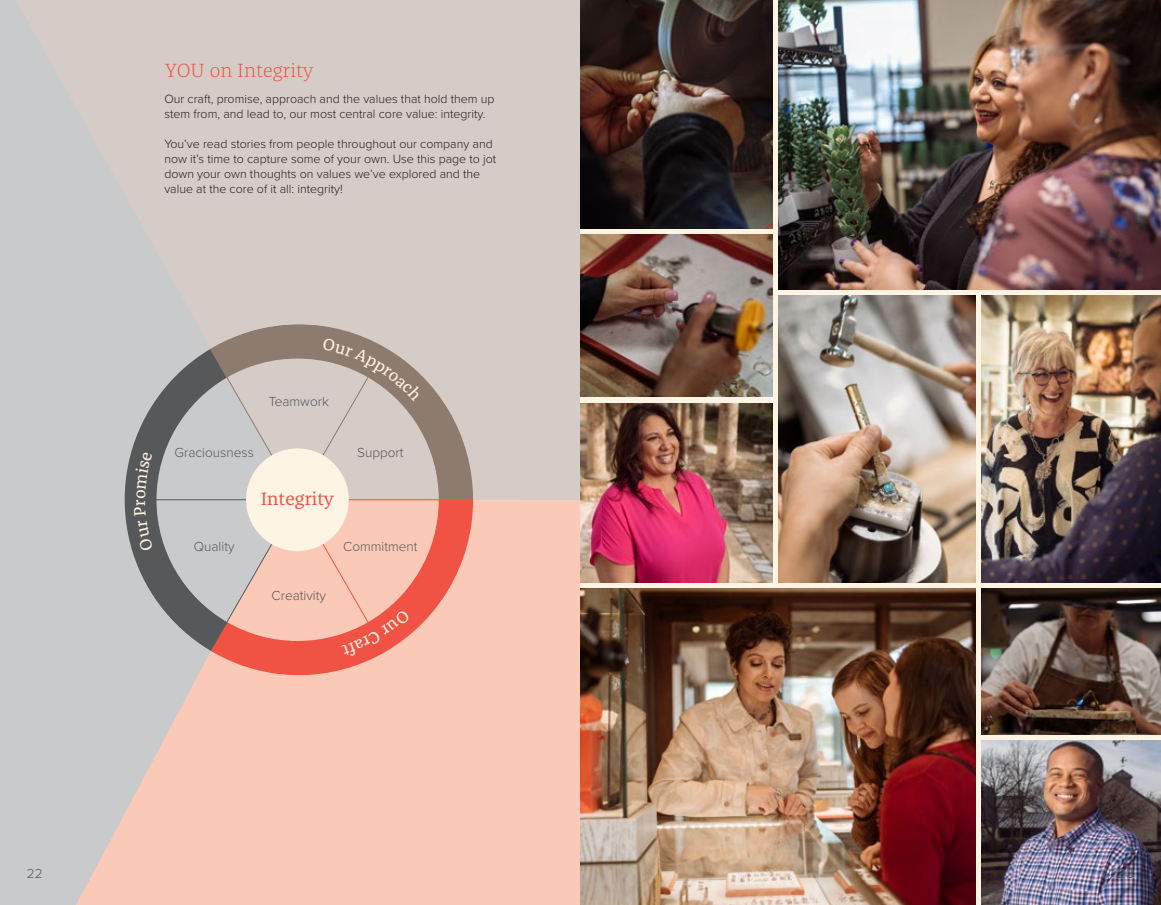
<style>
.page{position:relative;width:1161px;height:905px;background:#fff}
.page>*{position:absolute;margin:0;border:0;box-sizing:border-box;transform-origin:0 0}
.t1{font:300 19.8px "Franziska Pro";color:#f05243}
.t2{font:18.6px "Franziska Pro";color:#f05243}
.t3{font:300 13.5px "Proxima Nova";color:#57585a}
.t4{font:13.5px "Helvetica Neue LT Std";color:#57585a}
.t5{font:300 12.3px/15px "Proxima Nova";color:#231f20}
</style>
<div class="page">
<div style="left:0;top:0;width:76px;height:904px;background:#c9cacc"></div>
<svg style="left:16px;top:0;width:564px;height:501px;background:#d2cbc8"></svg>
<svg style="left:76px;top:500px;width:504px;height:404px;background:#f1c9bb"></svg>
<svg style="left:210px;top:324px;width:263px;height:175px;background:#b8aba3"></svg>
<svg style="left:210px;top:500px;width:263px;height:175px;background:#f69484"></svg>
<hr style="left:300px;top:499px;width:173px;height:1px;background:#f05243">
<img style="left:580px;top:0;width:193px;height:228px">
<img style="left:779px;top:296px;width:196px;height:286px">
<img style="left:981px;top:588px;width:180px;height:146px">
<img style="left:580px;top:235px;width:193px;height:162px">
<img style="left:981px;top:740px;width:180px;height:164px">
<img style="left:580px;top:403px;width:193px;height:179px">
<img style="left:981px;top:296px;width:180px;height:286px">
<img style="left:779px;top:0;width:382px;height:290px">
<img style="left:580px;top:588px;width:395px;height:316px">
<svg style="left:125px;top:338px;width:314px;height:317px;background:#cbb3ac"></svg>
<h1 class="t1" style="left:164px;top:58px;width:151px">YOU on Integrity</h1>
<p class="t5" style="left:164px;top:91px;width:332px">Our craft, promise, approach and the values that hold them up stem from, and lead to, our most central core value: integrity.</p>
<p class="t5" style="left:164px;top:136px;width:333px">You’ve read stories from people throughout our company and now it’s time to capture some of your own. Use this page to jot down your own thoughts on values we’ve explored and the value at the core of it all: integrity!</p>
<p class="t3" style="left:269px;top:393px;width:62px">Teamwork</p>
<p class="t3" style="left:175px;top:444px;width:81px">Graciousness</p>
<h2 class="t2" style="left:261px;top:487px;width:75px">Integrity</h2>
<p class="t3" style="left:357px;top:444px;width:48px">Support</p>
<p class="t3" style="left:194px;top:538px;width:42px">Quality</p>
<p class="t3" style="left:343px;top:538px;width:76px">Commitment</p>
<p class="t3" style="left:272px;top:587px;width:56px">Creativity</p>
<p class="t3" style="left:27px;top:865px;width:17px">22</p>
<p class="t4" style="left:1118px;top:865px;width:18px">23</p>
</div>
